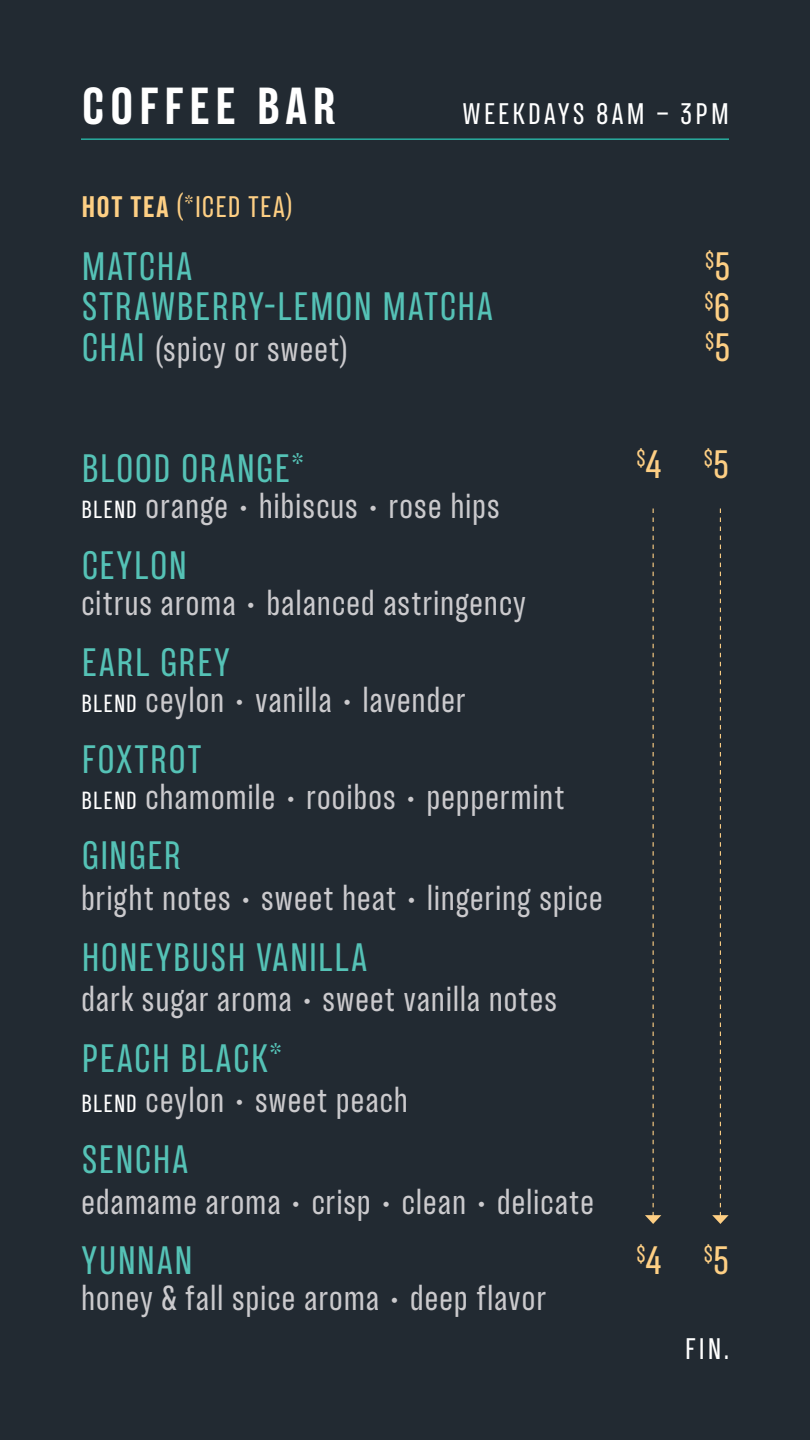
<style>
.page{position:relative;width:810px;height:1440px;background:#222a32}
.page>*{position:absolute;margin:0;border:0;box-sizing:border-box;transform-origin:0 0}
.t1{font:700 47.25px "TT Backwards Sans";letter-spacing:.12em;color:#fff}
.t2{font:36px "TT Backwards Sans";letter-spacing:.045em;color:#55c2b6}
.t3{font:31.5px "TT Backwards Sans";letter-spacing:.025em;color:#cbcacd}
.t4{font:27px "TT Backwards Sans";letter-spacing:.12em;color:#fff}
.t5{font:27px "TT Backwards Sans";letter-spacing:.05em;color:#fecf84}
.t6{font:20.93px "TT Backwards Sans";color:#fecf84}
.s1{font-weight:700}
.s2{font-size:36px;color:#55c2b6}
.s3{font-size:22.5px;color:#fff}
.s4{font-size:36px}
</style>
<div class="page">
<hr style="left:81px;top:139px;width:648px;height:1px;background:#2bd8c4">
<svg style="left:645px;top:508px;width:16px;height:716px"></svg>
<svg style="left:712px;top:508px;width:17px;height:716px"></svg>
<p class="t1" style="left:82px;top:75px;width:255px">COFFEE BAR</p>
<p class="t4" style="left:463px;top:96px;width:268px">WEEKDAYS 8AM – 3PM</p>
<p class="t5" style="left:82px;top:189px;width:213px"><span class="s1">HOT TEA</span> (*ICED TEA)</p>
<p class="t2" style="left:82px;top:243px;width:112px">MATCHA</p>
<p class="t2" style="left:82px;top:284px;width:413px">STRAWBERRY-LEMON MATCHA</p>
<p class="t3" style="left:82px;top:329px;width:268px"><span class="s2">CHAI</span> (spicy or sweet)</p>
<p class="t2" style="left:82px;top:446px;width:224px">BLOOD ORANGE*</p>
<p class="t3" style="left:81px;top:486px;width:420px"><span class="s3">BLEND</span> orange • hibiscus • rose hips</p>
<p class="t2" style="left:82px;top:542px;width:107px">CEYLON</p>
<p class="t3" style="left:81px;top:583px;width:446px">citrus aroma • balanced astringency</p>
<p class="t2" style="left:82px;top:639px;width:149px">EARL GREY</p>
<p class="t3" style="left:81px;top:680px;width:385px"><span class="s3">BLEND</span> ceylon • vanilla • lavender</p>
<p class="t2" style="left:82px;top:736px;width:121px">FOXTROT</p>
<p class="t3" style="left:81px;top:776px;width:485px"><span class="s3">BLEND</span> chamomile • rooibos • peppermint</p>
<p class="t2" style="left:82px;top:833px;width:101px">GINGER</p>
<p class="t3" style="left:81px;top:878px;width:523px">bright notes • sweet heat • lingering spice</p>
<p class="t2" style="left:82px;top:934px;width:287px">HONEYBUSH VANILLA</p>
<p class="t3" style="left:81px;top:979px;width:478px">dark sugar aroma • sweet vanilla notes</p>
<p class="t2" style="left:82px;top:1035px;width:202px">PEACH BLACK*</p>
<p class="t3" style="left:81px;top:1080px;width:328px"><span class="s3">BLEND</span> ceylon • sweet peach</p>
<p class="t2" style="left:82px;top:1136px;width:108px">SENCHA</p>
<p class="t3" style="left:81px;top:1181px;width:515px">edamame aroma • crisp • clean • delicate</p>
<p class="t2" style="left:82px;top:1238px;width:113px">YUNNAN</p>
<p class="t3" style="left:81px;top:1278px;width:466px">honey &amp; fall spice aroma • deep flavor</p>
<p class="t6" style="left:637px;top:445px;width:26px">$<span class="s4">4</span></p>
<p class="t6" style="left:705px;top:247px;width:27px">$<span class="s4">5</span></p>
<p class="t6" style="left:705px;top:287px;width:27px">$<span class="s4">6</span></p>
<p class="t6" style="left:705px;top:328px;width:27px">$<span class="s4">5</span></p>
<p class="t6" style="left:704px;top:445px;width:27px">$<span class="s4">5</span></p>
<p class="t6" style="left:637px;top:1241px;width:26px">$<span class="s4">4</span></p>
<p class="t6" style="left:704px;top:1241px;width:27px">$<span class="s4">5</span></p>
<p class="t4" style="left:685px;top:1331px;width:45px">FIN.</p>
</div>
